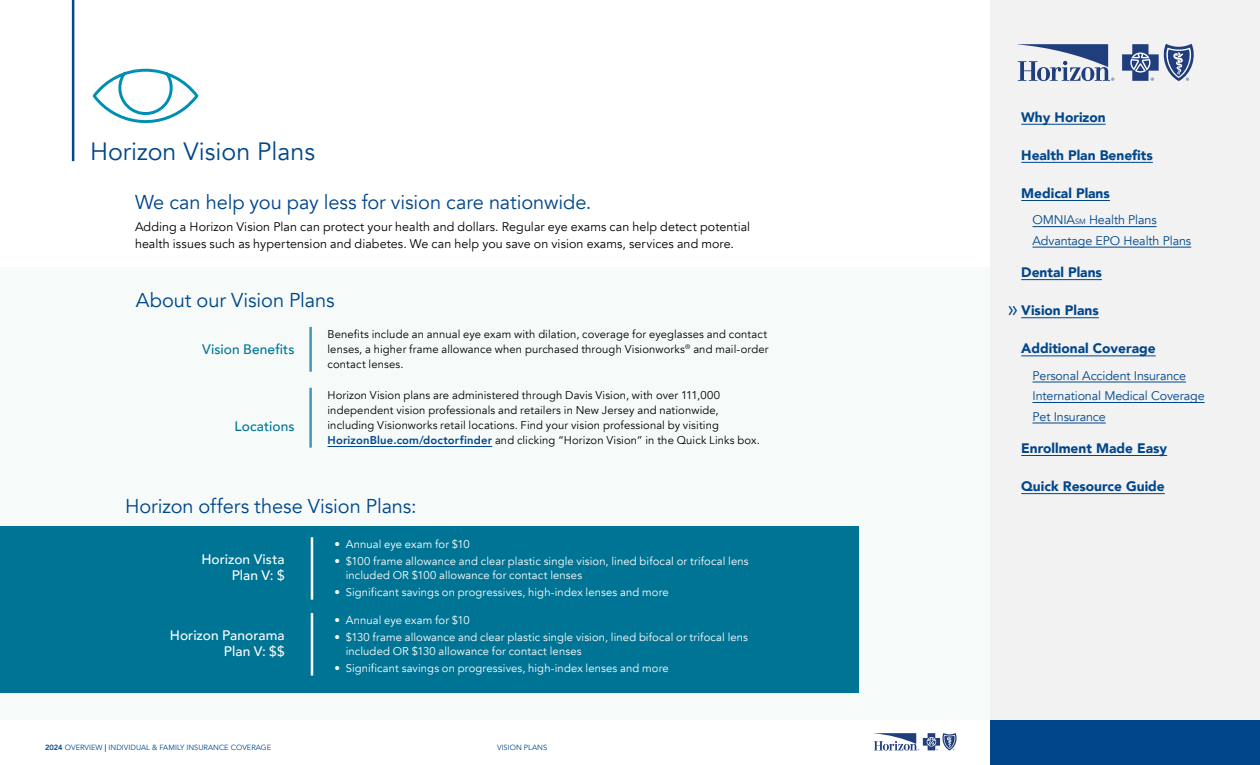
<style>
.page{position:relative;width:1260px;height:765px;background:#fff}
.page>*{position:absolute;margin:0;border:0;box-sizing:border-box;transform-origin:0 0}
.t1{font:25px "Avenir";color:#00468b}
.t2{font:22.5px "Avenir";color:#00468b}
.t3{font:20px "Avenir";letter-spacing:-.005em;color:#00468b}
.t4{font:900 13.75px "Avenir";color:#00468b}
.t5{font:500 13.75px/16.2px "Avenir";letter-spacing:.005em;color:#fff;text-align:right}
.t6{font:500 13.75px "Avenir";letter-spacing:.005em;color:#007494}
.t7{font:12.5px/17.5px "Avenir";letter-spacing:.005em;color:#000}
.t8{font:12.5px/20.5px "Avenir";letter-spacing:-.01em;color:#00468b}
.t9{font:11.25px/15px "Avenir";letter-spacing:.01em;color:#000;text-align:justify}
.t10{font:11.25px/13.8px "Avenir";letter-spacing:.01em;color:#fff}
.t11{font:7.5px "Avenir";color:#00468b}
.s1{font-weight:800;color:#00468b}
.s2{font-weight:800}
.s3{font-size:7.5px}
</style>
<div class="page">
<div style="left:990px;top:0;width:270px;height:765px;background:#f2f2f2"></div>
<div style="left:990px;top:720px;width:270px;height:45px;background:#00468b"></div>
<svg style="left:874px;top:733px;width:83px;height:18px"></svg>
<svg style="left:1018px;top:44px;width:96px;height:37px"></svg>
<svg style="left:1122px;top:44px;width:72px;height:37px"></svg>
<hr style="left:1021px;top:124px;width:85px;height:1px;background:#00468b">
<hr style="left:1021px;top:162px;width:132px;height:1px;background:#00468b">
<hr style="left:1021px;top:200px;width:89px;height:1px;background:#00468b">
<hr style="left:1032px;top:226px;width:43px;height:1px;background:#00468b">
<hr style="left:1086px;top:226px;width:71px;height:1px;background:#00468b">
<hr style="left:1032px;top:247px;width:159px;height:1px;background:#00468b">
<hr style="left:1021px;top:279px;width:81px;height:1px;background:#00468b">
<hr style="left:1021px;top:317px;width:78px;height:1px;background:#00468b">
<hr style="left:1021px;top:356px;width:135px;height:1px;background:#00468b">
<hr style="left:1032px;top:382px;width:154px;height:1px;background:#00468b">
<hr style="left:1032px;top:402px;width:173px;height:1px;background:#00468b">
<hr style="left:1032px;top:423px;width:74px;height:1px;background:#00468b">
<hr style="left:1021px;top:455px;width:146px;height:1px;background:#00468b">
<hr style="left:1021px;top:493px;width:144px;height:1px;background:#00468b">
<div style="left:0;top:267px;width:989px;height:453px;background:#f6fbfa"></div>
<hr style="left:72px;top:0;width:2px;height:161px;background:#00468b">
<svg style="left:93px;top:69px;width:105px;height:54px"></svg>
<hr style="left:309px;top:327px;width:3px;height:45px;background:#4298b5">
<div style="left:0;top:526px;width:858px;height:166px;background:#007494"></div>
<hr style="left:309px;top:388px;width:3px;height:60px;background:#4298b5">
<hr style="left:327px;top:446px;width:165px;height:1px;background:#00468b">
<hr style="left:311px;top:537px;width:2px;height:63px;background:#fff">
<hr style="left:311px;top:613px;width:2px;height:63px;background:#fff">
<h2 class="t1" style="left:90px;top:137px;width:227px">Horizon Vision Plans</h2>
<h3 class="t3" style="left:135px;top:191px;width:458px">We can help you pay less for vision care nationwide.</h3>
<p class="t7" style="left:135px;top:218px;width:617px">Adding a Horizon Vision Plan can protect your health and dollars. Regular eye exams can help detect potential health issues such as hypertension and diabetes. We can help you save on vision exams, services and more.</p>
<h3 class="t3" style="left:136px;top:288px;width:200px">About our Vision Plans</h3>
<h4 class="t6" style="left:202px;top:337px;width:94px">Vision Benefits</h4>
<p class="t9" style="left:327px;top:327px;width:443px">Benefits include an annual eye exam with dilation, coverage for eyeglasses and contact lenses, a higher frame allowance when purchased through Visionworks<sup>®</sup> and mail-order contact lenses.</p>
<h4 class="t6" style="left:235px;top:414px;width:61px">Locations</h4>
<p class="t9" style="left:327px;top:388px;width:434px;text-align:left">Horizon Vision plans are administered through Davis Vision, with over 111,000 independent vision professionals and retailers in New Jersey and nationwide, including Visionworks retail locations. Find your vision professional by visiting <span class="s1">HorizonBlue.com/doctorfinder</span> and clicking “Horizon Vision” in the Quick Links box.</p>
<h3 class="t3" style="left:125px;top:494px;width:293px">Horizon offers these Vision Plans:</h3>
<h4 class="t5" style="left:201px;top:550px;width:85px">Horizon Vista<br>Plan V: $</h4>
<h4 class="t5" style="left:170px;top:626px;width:116px">Horizon Panorama<br>Plan V: $$</h4>
<p class="t10" style="left:334px;top:538px;width:137px">• Annual eye exam for $10</p>
<p class="t10" style="left:346px;top:555px;width:404px;text-indent:-11px">• $100 frame allowance and clear plastic single vision, lined bifocal or trifocal lens included OR $100 allowance for contact lenses</p>
<p class="t10" style="left:334px;top:585px;width:336px">• Significant savings on progressives, high-index lenses and more</p>
<p class="t10" style="left:334px;top:614px;width:137px">• Annual eye exam for $10</p>
<p class="t10" style="left:346px;top:631px;width:404px;text-indent:-11px">• $130 frame allowance and clear plastic single vision, lined bifocal or trifocal lens included OR $130 allowance for contact lenses</p>
<p class="t10" style="left:334px;top:661px;width:336px">• Significant savings on progressives, high-index lenses and more</p>
<p class="t11" style="left:45px;top:743px;width:228px"><span class="s2">2024</span> OVERVIEW <span class="s2">|</span> INDIVIDUAL &amp; FAMILY INSURANCE COVERAGE</p>
<p class="t11" style="left:497px;top:743px;width:52px">VISION PLANS</p>
<p class="t4" style="left:1021px;top:105px;width:86px">Why Horizon</p>
<p class="t4" style="left:1021px;top:143px;width:133px">Health Plan Benefits</p>
<p class="t4" style="left:1021px;top:181px;width:90px">Medical Plans</p>
<p class="t8" style="left:1032px;top:210px;width:160px">OMNIA<span class="s3">SM</span> Health Plans<br>Advantage EPO Health Plans</p>
<p class="t4" style="left:1021px;top:261px;width:82px">Dental Plans</p>
<p class="t4" style="left:1021px;top:299px;width:79px">Vision Plans</p>
<p class="t4" style="left:1021px;top:337px;width:136px">Additional Coverage</p>
<p class="t8" style="left:1032px;top:365px;width:174px">Personal Accident Insurance<br>International Medical Coverage<br>Pet Insurance</p>
<p class="t4" style="left:1021px;top:436px;width:147px">Enrollment Made Easy</p>
<p class="t4" style="left:1021px;top:475px;width:145px">Quick Resource Guide</p>
<h2 class="t2" style="left:1008px;top:295px;width:12px">»</h2>
</div>
